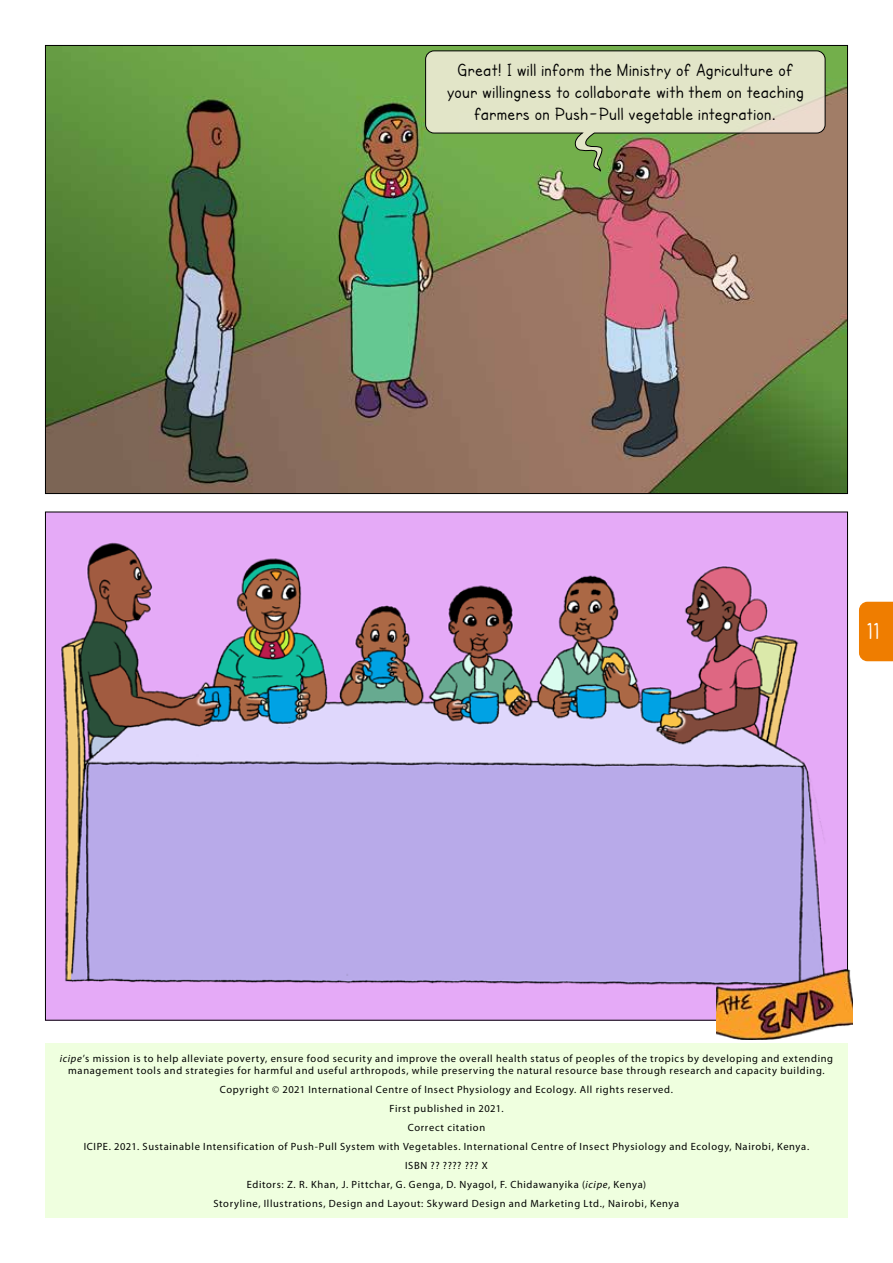
<style>
.page{position:relative;width:893px;height:1263px;background:#fff}
.page>*{position:absolute;margin:0;border:0;box-sizing:border-box;transform-origin:0 0}
.t1{font:24px "SF Cartoonist Hand";color:#fff}
.t2{font:18.45px/22px "SF Cartoonist Hand";letter-spacing:.055em;color:#000;text-align:center}
.t3{font:10.5px/18.9px "Myriad Pro";letter-spacing:.06em;color:#000;text-align:center}
.s1{font-style:italic}
</style>
<div class="page">
<div style="left:859px;top:602px;width:34px;height:59px;background:#ef7d00"></div>
<img style="left:47px;top:47px;width:799px;height:445px">
<img style="left:47px;top:514px;width:799px;height:504px">
<img style="left:716px;top:969px;width:137px;height:71px">
<svg style="left:425px;top:50px;width:401px;height:126px;background:#bec49d"></svg>
<div style="left:45px;top:1043px;width:803px;height:175px;background:#efffdf"></div>
<h2 class="t2" style="left:447px;top:59px;width:358px">Great! I will inform the Ministry of Agriculture of your willingness to collaborate with them on teaching farmers on Push–Pull vegetable integration.</h2>
<h1 class="t1" style="left:867px;top:618px;width:14px">11</h1>
<p class="t3" style="left:60px;top:1052px;width:775px;line-height:12.6px"><span class="s1">icipe</span>’s mission is to help alleviate poverty, ensure food security and improve the overall health status of peoples of the tropics by developing and extending management tools and strategies for harmful and useful arthropods, while preserving the natural resource base through research and capacity building.</p>
<p class="t3" style="left:84px;top:1080px;width:727px">Copyright © 2021 International Centre of Insect Physiology and Ecology. All rights reserved.<br>First published in 2021.<br>Correct citation<br>ICIPE. 2021. Sustainable Intensification of Push-Pull System with Vegetables. International Centre of Insect Physiology and Ecology, Nairobi, Kenya.<br>ISBN ?? ???? ??? X<br>Editors: Z. R. Khan, J. Pittchar, G. Genga, D. Nyagol, F. Chidawanyika (<span class="s1">icipe</span>, Kenya)<br>Storyline, Illustrations, Design and Layout: Skyward Design and Marketing Ltd., Nairobi, Kenya</p>
</div>
